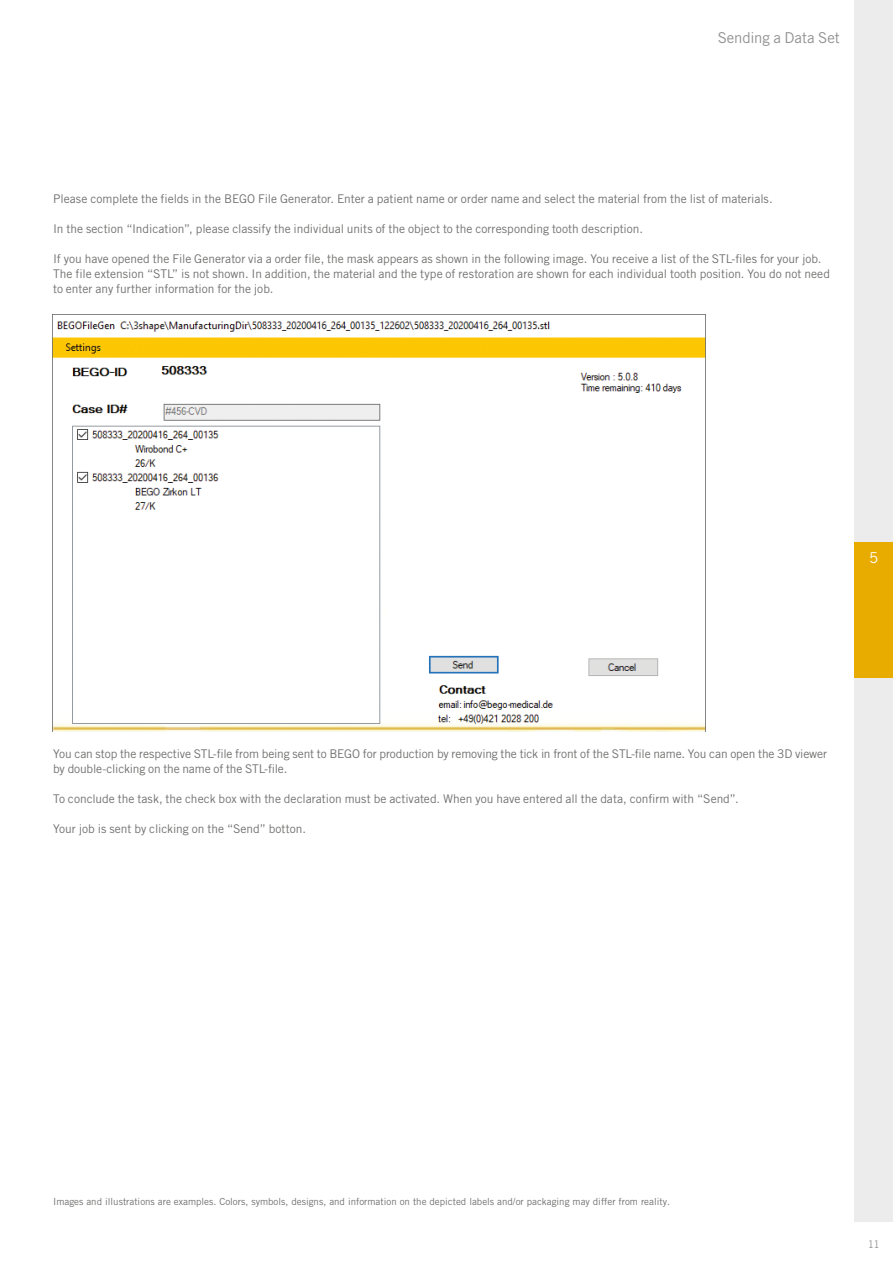
<style>
.page{position:relative;width:893px;height:1263px;background:#fff}
.page>*{position:absolute;margin:0;border:0;box-sizing:border-box;transform-origin:0 0}
.t1{font:15px "Trade Gothic LT Pro";letter-spacing:-.005em;color:#919291}
.t2{font:15px "Trade Gothic LT Pro";color:#fff}
.t3{font:12px/15px "Trade Gothic LT Pro";letter-spacing:-.005em;color:#717170}
.t4{font:10.5px "Trade Gothic LT Pro";color:#919291}
.t5{font:9.75px "Trade Gothic LT Pro";color:#717170}
</style>
<div class="page">
<div style="left:855px;top:0;width:38px;height:1221px;background:#ececec"></div>
<div style="left:855px;top:543px;width:38px;height:135px;background:#e8ac00"></div>
<img style="left:53px;top:321px;width:652px;height:410px">
<p class="t1" style="left:718px;top:28px;width:124px">Sending a Data Set</p>
<p class="t3" style="left:53px;top:191px;width:721px">Please complete the fields in the BEGO File Generator. Enter a patient name or order name and select the material from the list of materials.</p>
<p class="t3" style="left:53px;top:221px;width:591px">In the section “Indication”, please classify the individual units of the object to the corresponding tooth description.</p>
<p class="t3" style="left:53px;top:251px;width:778px">If you have opened the File Generator via a order file, the mask appears as shown in the following image. You receive a list of the STL-files for your job.<br>The file extension “STL” is not shown. In addition, the material and the type of restoration are shown for each individual tooth position. You do not need to enter any further information for the job.</p>
<p class="t2" style="left:869px;top:549px;width:11px">5</p>
<p class="t3" style="left:53px;top:746px;width:775px">You can stop the respective STL-file from being sent to BEGO for production by removing the tick in front of the STL-file name. You can open the 3D viewer by double-clicking on the name of the STL-file.</p>
<p class="t3" style="left:53px;top:791px;width:687px">To conclude the task, the check box with the declaration must be activated. When you have entered all the data, confirm with “Send”.</p>
<p class="t3" style="left:53px;top:821px;width:254px">Your job is sent by clicking on the “Send” botton.</p>
<p class="t5" style="left:53px;top:1195px;width:618px">Images and illustrations are examples. Colors, symbols, designs, and information on the depicted labels and/or packaging may differ from reality.</p>
<p class="t4" style="left:868px;top:1237px;width:14px">11</p>
</div>
